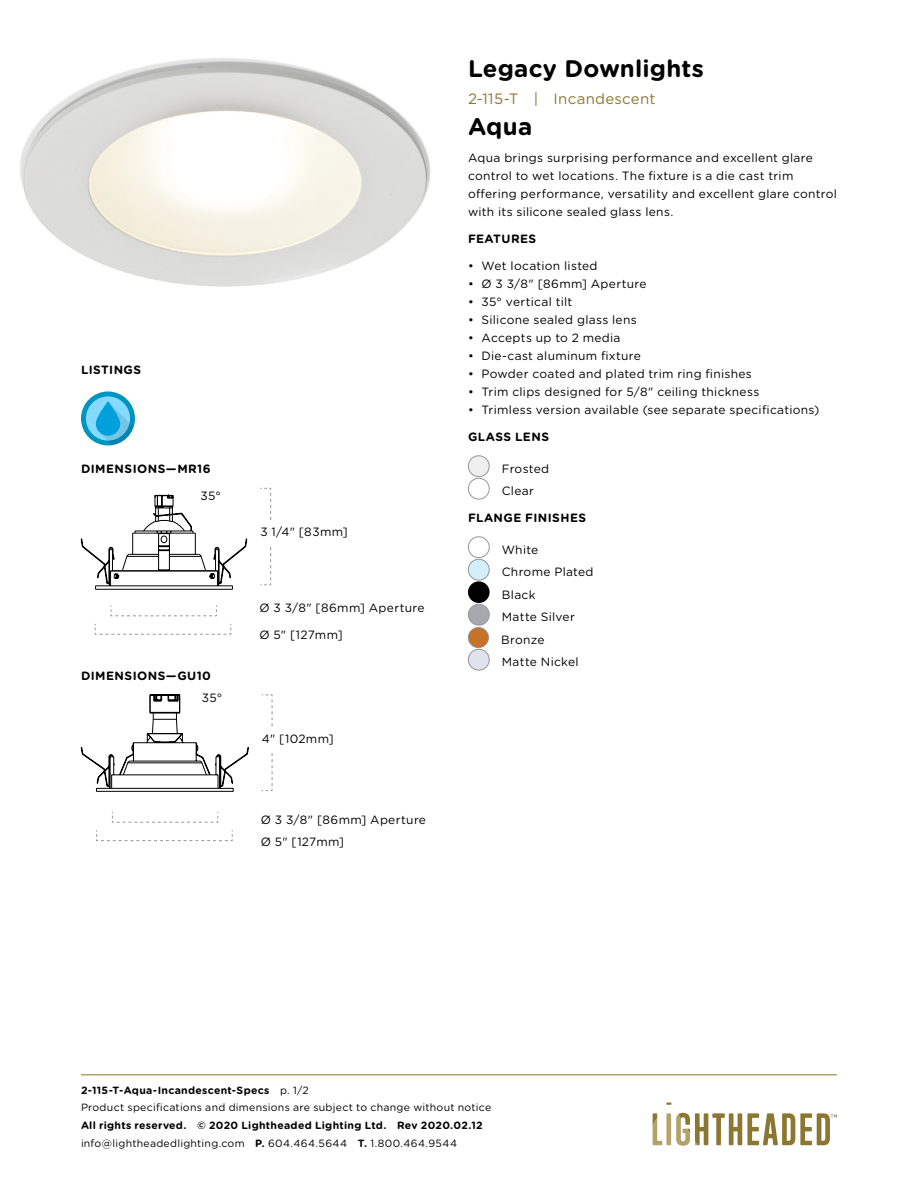
<style>
.page{position:relative;width:918px;height:1188px;background:#fff}
.page>*{position:absolute;margin:0;border:0;box-sizing:border-box;transform-origin:0 0}
.t1{font:700 24px "Gotham Rounded";letter-spacing:.01em;color:#000}
.t2{font:15px "Gotham Rounded";letter-spacing:.02em;color:#8c7732}
.t3{font:12px/22.5px "Gotham Rounded";letter-spacing:.025em;color:#000}
.t4{font:700 12px "Gotham Rounded";letter-spacing:.035em;color:#000}
.t5{font:700 10.5px/18px "Gotham Rounded";letter-spacing:.025em;color:#000}
.t6{font:10.5px/18px "Gotham Rounded";letter-spacing:.025em;color:#000}
.s1{font-weight:700}
.s2{font-weight:400}
</style>
<div class="page">
<hr style="left:81px;top:1074px;width:756px;height:2px;background:#b3a369">
<div style="left:666px;top:1113px;width:5px;height:32px;background:#b3a369"></div>
<svg style="left:653px;top:1113px;width:9px;height:32px"></svg>
<svg style="left:676px;top:1113px;width:161px;height:33px"></svg>
<svg style="left:666px;top:1102px;width:5px;height:3px"></svg>
<img style="left:20px;top:58px;width:410px;height:229px">
<svg style="left:81px;top:392px;width:54px;height:54px"></svg>
<svg style="left:96px;top:401px;width:24px;height:35px"></svg>
<svg style="left:260px;top:488px;width:11px;height:98px"></svg>
<svg style="left:110px;top:605px;width:107px;height:12px"></svg>
<svg style="left:94px;top:624px;width:138px;height:11px"></svg>
<div style="left:260px;top:522px;width:111px;height:22px;background:#fff"></div>
<svg style="left:81px;top:495px;width:166px;height:95px"></svg>
<svg style="left:261px;top:694px;width:12px;height:97px"></svg>
<svg style="left:112px;top:812px;width:107px;height:11px"></svg>
<svg style="left:96px;top:830px;width:137px;height:11px"></svg>
<div style="left:262px;top:728px;width:110px;height:23px;background:#fff"></div>
<svg style="left:81px;top:694px;width:168px;height:98px"></svg>
<div style="left:468px;top:456px;width:21px;height:21px;background:#efeff0;border-radius:50%"></div>
<div style="left:468px;top:455px;width:22px;height:22px;border:1px solid #939598;border-radius:50%"></div>
<div style="left:468px;top:478px;width:22px;height:22px;border:1px solid #939598;border-radius:50%"></div>
<div style="left:468px;top:536px;width:22px;height:22px;border:1px solid #939598;border-radius:50%"></div>
<div style="left:468px;top:559px;width:21px;height:21px;background:#d4effb;border-radius:50%"></div>
<div style="left:468px;top:559px;width:22px;height:21px;border:1px solid #939598;border-radius:50%"></div>
<div style="left:468px;top:581px;width:22px;height:22px;background:#000;border-radius:50%"></div>
<div style="left:468px;top:604px;width:21px;height:21px;background:#a8a9ac;border-radius:50%"></div>
<div style="left:468px;top:604px;width:22px;height:22px;border:1px solid #939598;border-radius:50%"></div>
<div style="left:468px;top:628px;width:20px;height:20px;background:#c77129;border-radius:50%"></div>
<div style="left:468px;top:627px;width:21px;height:21px;border:1px solid #939598;border-radius:50%"></div>
<div style="left:468px;top:649px;width:21px;height:21px;background:#dfe3ed;border-radius:50%"></div>
<div style="left:468px;top:649px;width:22px;height:21px;border:1px solid #939598;border-radius:50%"></div>
<p class="t4" style="left:81px;top:360px;width:62px">LISTINGS</p>
<p class="t4" style="left:81px;top:459px;width:131px">DIMENSIONS—MR16</p>
<p class="t3" style="left:200px;top:483px;width:22px">35°</p>
<p class="t4" style="left:81px;top:666px;width:131px">DIMENSIONS—GU10</p>
<p class="t3" style="left:202px;top:686px;width:22px">35°</p>
<p class="t3" style="left:260px;top:519px;width:89px">3 1/4" [83mm]</p>
<p class="t3" style="left:259px;top:596px;width:167px">Ø 3 3/8" [86mm] Aperture</p>
<p class="t3" style="left:259px;top:623px;width:85px">Ø 5" [127mm]</p>
<p class="t3" style="left:262px;top:726px;width:74px">4" [102mm]</p>
<p class="t3" style="left:261px;top:807px;width:167px">Ø 3 3/8" [86mm] Aperture<br>Ø 5" [127mm]</p>
<h1 class="t1" style="left:468px;top:50px;width:238px">Legacy Downlights</h1>
<p class="t2" style="left:468px;top:88px;width:189px">2-115-T | Incandescent</p>
<h1 class="t1" style="left:468px;top:109px;width:66px">Aqua</h1>
<p class="t3" style="left:468px;top:148px;width:370px;line-height:18px">Aqua brings surprising performance and excellent glare control to wet locations. The fixture is a die cast trim offering performance, versatility and excellent glare control with its silicone sealed glass lens.</p>
<p class="t4" style="left:468px;top:230px;width:70px">FEATURES</p>
<p class="t3" style="left:468px;top:254px;width:131px">• Wet location listed</p>
<p class="t3" style="left:468px;top:272px;width:180px">• Ø 3 3/8" [86mm] Aperture</p>
<p class="t3" style="left:468px;top:290px;width:106px">• 35° vertical tilt</p>
<p class="t3" style="left:468px;top:308px;width:170px">• Silicone sealed glass lens</p>
<p class="t3" style="left:468px;top:326px;width:154px">• Accepts up to 2 media</p>
<p class="t3" style="left:468px;top:344px;width:175px">• Die-cast aluminum fixture</p>
<p class="t3" style="left:468px;top:362px;width:285px">• Powder coated and plated trim ring finishes</p>
<p class="t3" style="left:468px;top:380px;width:293px">• Trim clips designed for 5/8" ceiling thickness</p>
<p class="t3" style="left:468px;top:398px;width:353px">• Trimless version available (see separate specifications)</p>
<p class="t4" style="left:468px;top:428px;width:83px">GLASS LENS</p>
<p class="t3" style="left:502px;top:456px;width:49px">Frosted<br>Clear</p>
<p class="t4" style="left:468px;top:509px;width:120px">FLANGE FINISHES</p>
<p class="t3" style="left:501px;top:537px;width:94px">White<br>Chrome Plated<br>Black<br>Matte Silver<br>Bronze<br>Matte Nickel</p>
<p class="t6" style="left:81px;top:1080px;width:412px"><span class="s1">2-115-T-Aqua-Incandescent-Specs</span> p. 1/2<br>Product specifications and dimensions are subject to change without notice</p>
<p class="t5" style="left:81px;top:1116px;width:403px">All rights reserved. © 2020 Lightheaded Lighting Ltd. Rev 2020.02.12 <span class="s2">info@lightheadedlighting.com</span> P. <span class="s2">604.464.5644</span> T. <span class="s2">1.800.464.9544</span></p>
</div>
